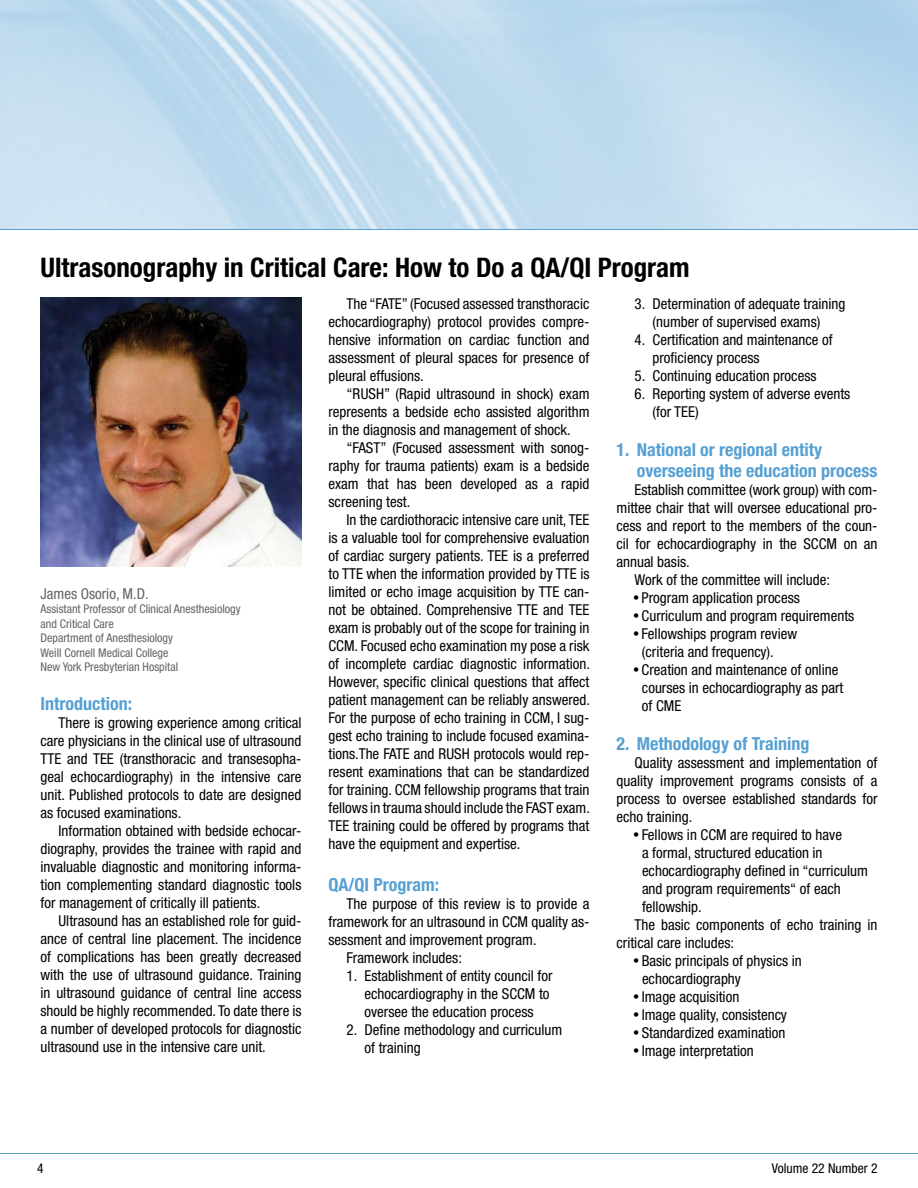
<style>
.page{position:relative;width:918px;height:1188px;background:#fff}
.page>*{position:absolute;margin:0;border:0;box-sizing:border-box;transform-origin:0 0}
.t1{font:700 condensed 27px "Helvetica Neue";color:#000}
.t2{font:700 condensed 18px/21px "Helvetica Neue";color:#56a0d3}
.t3{font:condensed 15px/18px "Helvetica Neue";color:#000;text-align:justify}
.t4{font:condensed 15px "Helvetica Neue";color:#636466}
.t5{font:condensed 13.5px "Helvetica Neue";color:#000}
.t6{font:condensed 12px/14.4px "Helvetica Neue";color:#636466}
</style>
<div class="page">
<img style="left:0;top:0;width:918px;height:229px">
<hr style="left:0;top:229px;width:918px;height:1px;background:#56a0d3">
<hr style="left:0;top:1153px;width:918px;height:1px;background:#56a0d3">
<img style="left:40px;top:297px;width:262px;height:270px">
<h1 class="t1" style="left:40px;top:252px;width:651px">Ultrasonography in Critical Care: How to Do a QA/QI Program</h1>
<p class="t4" style="left:40px;top:585px;width:110px">James Osorio, M.D.</p>
<p class="t6" style="left:40px;top:602px;width:202px">Assistant Professor of Clinical Anesthesiology and Critical Care<br>Department of Anesthesiology<br>Weill Cornell Medical College<br>New York Presbyterian Hospital</p>
<p class="t2" style="left:40px;top:693px;width:93px">Introduction:</p>
<p class="t3" style="left:41px;top:714px;width:263px;text-indent:18px">There is growing experience among critical care physicians in the clinical use of ultrasound TTE and TEE (transthoracic and transesopha&shy;geal echocardiography) in the intensive care unit. Published protocols to date are designed as focused examinations.</p>
<p class="t3" style="left:41px;top:822px;width:263px;text-indent:18px">Information obtained with bedside echocar&shy;diography, provides the trainee with rapid and invaluable diagnostic and monitoring informa&shy;tion complementing standard diagnostic tools for management of critically ill patients.</p>
<p class="t3" style="left:41px;top:912px;width:263px;text-indent:18px">Ultrasound has an established role for guid&shy;ance of central line placement. The incidence of complications has been greatly decreased with the use of ultrasound guidance. Training in ultrasound guidance of central line access should be highly recommended. To date there is a number of developed protocols for diagnostic ultrasound use in the intensive care unit.</p>
<p class="t3" style="left:329px;top:294px;width:262px;text-indent:18px">The “FATE” (Focused assessed transthoracic echocardiography) protocol provides compre&shy;hensive information on cardiac function and assessment of pleural spaces for presence of pleural effusions.</p>
<p class="t3" style="left:329px;top:384px;width:263px;text-indent:18px">“RUSH” (Rapid ultrasound in shock) exam represents a bedside echo assisted algorithm in the diagnosis and management of shock.</p>
<p class="t3" style="left:329px;top:438px;width:263px;text-indent:18px">“FAST” (Focused assessment with sonog&shy;raphy for trauma patients) exam is a bedside exam that has been developed as a rapid screening test.</p>
<p class="t3" style="left:329px;top:510px;width:263px;text-indent:18px">In the cardiothoracic intensive care unit, TEE is a valuable tool for comprehensive evaluation of cardiac surgery patients. TEE is a preferred to TTE when the information provided by TTE is limited or echo image acquisition by TTE can&shy;not be obtained. Comprehensive TTE and TEE exam is probably out of the scope for training in CCM. Focused echo examination my pose a risk of incomplete cardiac diagnostic information.<br>However, specific clinical questions that affect patient management can be reliably answered.<br>For the purpose of echo training in CCM, I sug&shy;gest echo training to include focused examina&shy;tions.The FATE and RUSH protocols would rep&shy;resent examinations that can be standardized for training. CCM fellowship programs that train fellows in trauma should include the FAST exam.<br>TEE training could be offered by programs that have the equipment and expertise.</p>
<p class="t2" style="left:328px;top:874px;width:112px">QA/QI Program:</p>
<p class="t3" style="left:347px;top:894px;width:244px">The purpose of this review is to provide a</p>
<p class="t3" style="left:329px;top:912px;width:262px">framework for an ultrasound in CCM quality as-</p>
<p class="t3" style="left:329px;top:930px;width:210px">sessment and improvement program.</p>
<p class="t3" style="left:347px;top:948px;width:117px">Framework includes:</p>
<p class="t3" style="left:365px;top:966px;width:189px;text-align:left;text-indent:-18px">1. Establishment of entity council for echocardiography in the SCCM to oversee the education process</p>
<p class="t3" style="left:365px;top:1020px;width:199px;text-indent:-18px">2. Define methodology and curriculum of training</p>
<p class="t3" style="left:635px;top:294px;width:213px;text-align:center">3. Determination of adequate training (number of supervised exams)</p>
<p class="t3" style="left:653px;top:330px;width:182px;text-indent:-18px">4. Certification and maintenance of proficiency process</p>
<p class="t3" style="left:635px;top:366px;width:184px">5. Continuing education process</p>
<p class="t3" style="left:653px;top:384px;width:199px;text-indent:-18px">6. Reporting system of adverse events (for TEE)</p>
<p class="t2" style="left:637px;top:439px;width:242px;text-indent:-20px">1. National or regional entity overseeing the education process</p>
<p class="t3" style="left:635px;top:480px;width:244px">Establish committee (work group) with com-</p>
<p class="t3" style="left:617px;top:498px;width:262px">mittee chair that will oversee educational pro-</p>
<p class="t3" style="left:617px;top:516px;width:262px">cess and report to the members of the coun-</p>
<p class="t3" style="left:617px;top:534px;width:263px">cil for echocardiography in the SCCM on an</p>
<p class="t3" style="left:617px;top:552px;width:75px">annual basis.</p>
<p class="t3" style="left:635px;top:570px;width:197px">Work of the committee will include:</p>
<p class="t3" style="left:642px;top:588px;width:160px">Program application process</p>
<p class="t3" style="left:642px;top:606px;width:214px">Curriculum and program requirements</p>
<p class="t3" style="left:642px;top:624px;width:157px">Fellowships program review</p>
<p class="t3" style="left:642px;top:642px;width:133px">(criteria and frequency).</p>
<p class="t3" style="left:642px;top:660px;width:198px">Creation and maintenance of online</p>
<p class="t3" style="left:642px;top:678px;width:203px">courses in echocardiography as part</p>
<p class="t3" style="left:642px;top:696px;width:41px">of CME</p>
<p class="t2" style="left:616px;top:733px;width:194px">2. Methodology of Training</p>
<p class="t3" style="left:635px;top:753px;width:244px">Quality assessment and implementation of</p>
<p class="t3" style="left:617px;top:771px;width:262px">quality improvement programs consists of a</p>
<p class="t3" style="left:617px;top:789px;width:263px">process to oversee established standards for</p>
<p class="t3" style="left:617px;top:807px;width:77px">echo training.</p>
<p class="t3" style="left:642px;top:825px;width:202px">Fellows in CCM are required to have</p>
<p class="t3" style="left:642px;top:843px;width:182px">a formal, structured education in</p>
<p class="t3" style="left:642px;top:861px;width:227px">echocardiography defined in “curriculum</p>
<p class="t3" style="left:642px;top:879px;width:200px">and program requirements“ of each</p>
<p class="t3" style="left:642px;top:897px;width:61px">fellowship.</p>
<p class="t3" style="left:635px;top:915px;width:244px">The basic components of echo training in</p>
<p class="t3" style="left:617px;top:933px;width:119px">critical care includes:</p>
<p class="t3" style="left:642px;top:951px;width:162px">Basic principals of physics in</p>
<p class="t3" style="left:642px;top:969px;width:100px">echocardiography</p>
<p class="t3" style="left:642px;top:987px;width:99px">Image acquisition</p>
<p class="t3" style="left:642px;top:1005px;width:147px">Image quality, consistency</p>
<p class="t3" style="left:642px;top:1023px;width:145px">Standardized examination</p>
<p class="t3" style="left:642px;top:1041px;width:114px">Image interpretation</p>
<p class="t5" style="left:37px;top:1160px;width:8px">4</p>
<p class="t5" style="left:772px;top:1160px;width:107px">Volume 22 Number 2</p>
</div>
